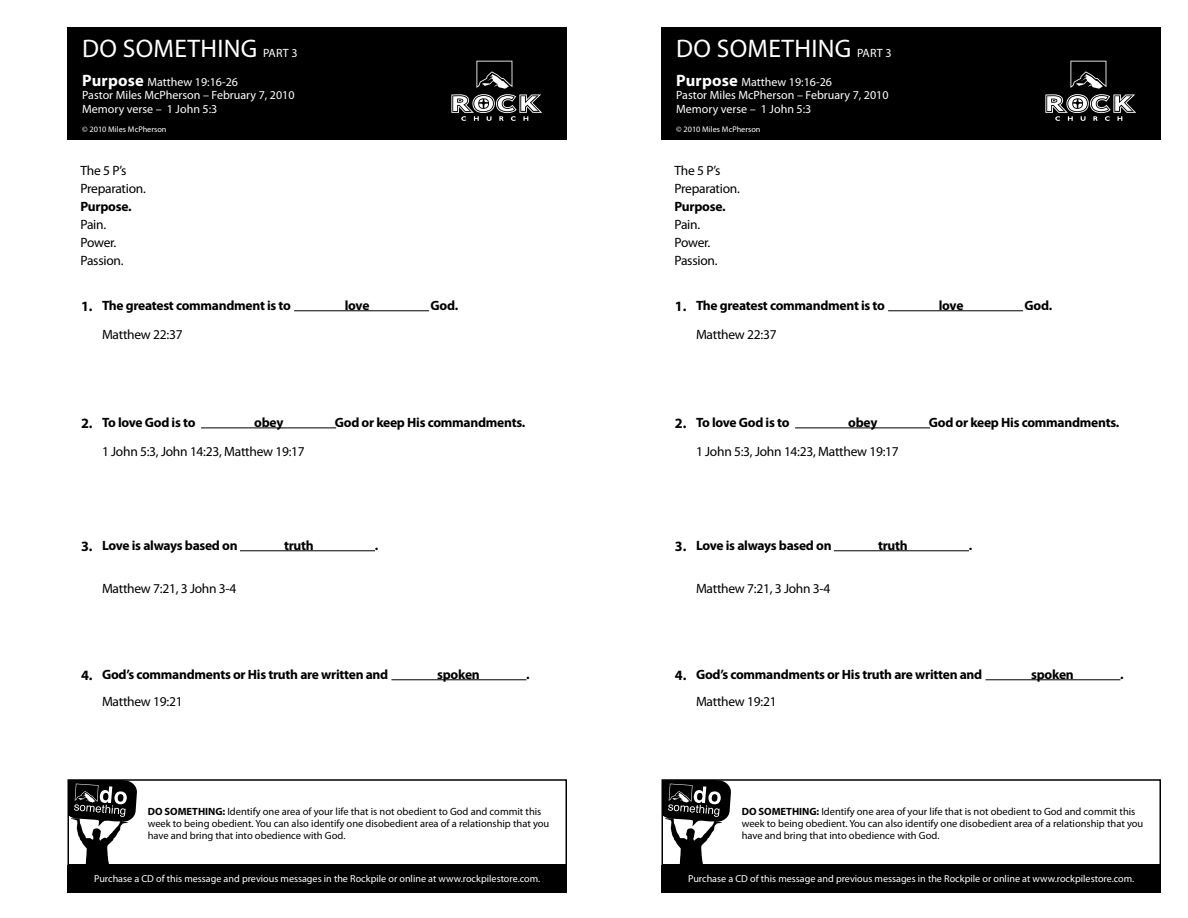
<style>
.page{position:relative;width:1188px;height:918px;background:#fff}
.page>*{position:absolute;margin:0;border:0;box-sizing:border-box;transform-origin:0 0}
.t1{font:25.5px "Myriad Pro";letter-spacing:.01em;color:#fff}
.t2{font:700 14.25px "Myriad Pro";color:#000}
.t3{font:700 13.5px "Myriad Pro";letter-spacing:-.02em;color:#000}
.t4{font:13.5px/18px "Myriad Pro";letter-spacing:-.02em;color:#000}
.t5{font:12px/13.5px "Myriad Pro";color:#fff}
.t6{font:10.5px/12px "Myriad Pro";color:#000}
.t7{font:10.2px "Myriad Pro";color:#fff}
.t8{font:8.25px "Myriad Pro";color:#fff}
.s1{font-size:12px}
.s2{font-weight:700;font-size:16.5px}
.s3{font-weight:700}
</style>
<div class="page">
<svg style="left:71px;top:782px;width:66px;height:81px"></svg>
<svg style="left:665px;top:782px;width:66px;height:81px"></svg>
<div style="left:68px;top:779px;width:499px;height:87px;border:2px solid #000"></div>
<div style="left:662px;top:779px;width:499px;height:87px;border:2px solid #000"></div>
<div style="left:67px;top:865px;width:500px;height:27px;background:#000"></div>
<div style="left:661px;top:865px;width:500px;height:27px;background:#000"></div>
<hr style="left:294px;top:310px;width:135px;height:1px;background:#000">
<hr style="left:888px;top:310px;width:135px;height:1px;background:#000">
<hr style="left:201px;top:428px;width:135px;height:1px;background:#000">
<hr style="left:795px;top:428px;width:135px;height:1px;background:#000">
<hr style="left:240px;top:550px;width:135px;height:1px;background:#000">
<hr style="left:834px;top:550px;width:135px;height:1px;background:#000">
<hr style="left:392px;top:679px;width:134px;height:1px;background:#000">
<hr style="left:986px;top:679px;width:134px;height:1px;background:#000">
<div style="left:68px;top:27px;width:499px;height:113px;background:#000"></div>
<svg style="left:451px;top:61px;width:91px;height:60px"></svg>
<div style="left:662px;top:27px;width:499px;height:113px;background:#000"></div>
<svg style="left:1045px;top:61px;width:91px;height:60px"></svg>
<h1 class="t1" style="left:82px;top:33px;width:217px">DO SOMETHING <span class="s1">PART 3</span></h1>
<p class="t5" style="left:82px;top:75px;width:214px"><span class="s2">Purpose</span> Matthew 19:16-26<br>Pastor Miles McPherson – February 7, 2010<br>Memory verse – 1 John 5:3</p>
<h1 class="t1" style="left:676px;top:33px;width:217px">DO SOMETHING <span class="s1">PART 3</span></h1>
<p class="t5" style="left:676px;top:75px;width:214px"><span class="s2">Purpose</span> Matthew 19:16-26<br>Pastor Miles McPherson – February 7, 2010<br>Memory verse – 1 John 5:3</p>
<p class="t8" style="left:82px;top:124px;width:86px">© 2010 Miles McPherson</p>
<p class="t8" style="left:676px;top:124px;width:86px">© 2010 Miles McPherson</p>
<p class="t4" style="left:81px;top:161px;width:67px">The 5 P’s<br>Preparation.</p>
<p class="t3" style="left:81px;top:198px;width:53px">Purpose.</p>
<p class="t4" style="left:81px;top:215px;width:44px">Pain.<br>Power.<br>Passion.</p>
<p class="t4" style="left:675px;top:161px;width:67px">The 5 P’s<br>Preparation.</p>
<p class="t3" style="left:675px;top:198px;width:53px">Purpose.</p>
<p class="t4" style="left:675px;top:215px;width:44px">Pain.<br>Power.<br>Passion.</p>
<p class="t3" style="left:102px;top:297px;width:191px">The greatest commandment is to</p>
<p class="t3" style="left:345px;top:297px;width:26px">love</p>
<p class="t3" style="left:431px;top:297px;width:29px">God.</p>
<p class="t3" style="left:696px;top:297px;width:191px">The greatest commandment is to</p>
<p class="t3" style="left:939px;top:297px;width:26px">love</p>
<p class="t3" style="left:1025px;top:297px;width:29px">God.</p>
<h2 class="t2" style="left:81px;top:297px;width:13px">1.</h2>
<h2 class="t2" style="left:675px;top:297px;width:13px">1.</h2>
<p class="t4" style="left:102px;top:326px;width:82px">Matthew 22:37</p>
<p class="t4" style="left:696px;top:326px;width:82px">Matthew 22:37</p>
<p class="t3" style="left:102px;top:414px;width:95px">To love God is to</p>
<p class="t3" style="left:254px;top:414px;width:31px">obey</p>
<p class="t3" style="left:335px;top:414px;width:192px">God or keep His commandments.</p>
<p class="t3" style="left:696px;top:414px;width:95px">To love God is to</p>
<p class="t3" style="left:848px;top:414px;width:31px">obey</p>
<p class="t3" style="left:929px;top:414px;width:192px">God or keep His commandments.</p>
<h2 class="t2" style="left:81px;top:414px;width:13px">2.</h2>
<h2 class="t2" style="left:675px;top:414px;width:13px">2.</h2>
<p class="t4" style="left:102px;top:442px;width:204px">1 John 5:3, John 14:23, Matthew 19:17</p>
<p class="t4" style="left:696px;top:442px;width:204px">1 John 5:3, John 14:23, Matthew 19:17</p>
<p class="t3" style="left:102px;top:537px;width:137px">Love is always based on</p>
<p class="t3" style="left:284px;top:537px;width:31px">truth</p>
<p class="t3" style="left:375px;top:537px;width:5px">.</p>
<p class="t3" style="left:696px;top:537px;width:137px">Love is always based on</p>
<p class="t3" style="left:878px;top:537px;width:31px">truth</p>
<p class="t3" style="left:969px;top:537px;width:5px">.</p>
<h2 class="t2" style="left:81px;top:537px;width:13px">3.</h2>
<h2 class="t2" style="left:675px;top:537px;width:13px">3.</h2>
<p class="t4" style="left:102px;top:580px;width:136px">Matthew 7:21, 3 John 3-4</p>
<p class="t4" style="left:696px;top:580px;width:136px">Matthew 7:21, 3 John 3-4</p>
<p class="t3" style="left:102px;top:666px;width:288px">God’s commandments or His truth are written and</p>
<p class="t3" style="left:437px;top:666px;width:44px">spoken</p>
<p class="t3" style="left:526px;top:666px;width:5px">.</p>
<p class="t3" style="left:696px;top:666px;width:288px">God’s commandments or His truth are written and</p>
<p class="t3" style="left:1031px;top:666px;width:44px">spoken</p>
<p class="t3" style="left:1120px;top:666px;width:5px">.</p>
<h2 class="t2" style="left:81px;top:666px;width:13px">4.</h2>
<h2 class="t2" style="left:675px;top:666px;width:13px">4.</h2>
<p class="t4" style="left:102px;top:692px;width:82px">Matthew 19:21</p>
<p class="t4" style="left:696px;top:692px;width:82px">Matthew 19:21</p>
<p class="t6" style="left:148px;top:805px;width:403px"><span class="s3">DO SOMETHING:</span> Identify one area of your life that is not obedient to God and commit this week to being obedient. You can also identify one disobedient area of a relationship that you have and bring that into obedience with God.</p>
<p class="t6" style="left:742px;top:805px;width:403px"><span class="s3">DO SOMETHING:</span> Identify one area of your life that is not obedient to God and commit this week to being obedient. You can also identify one disobedient area of a relationship that you have and bring that into obedience with God.</p>
<p class="t7" style="left:94px;top:873px;width:448px">Purchase a CD of this message and previous messages in the Rockpile or online at www.rockpilestore.com.</p>
<p class="t7" style="left:688px;top:873px;width:448px">Purchase a CD of this message and previous messages in the Rockpile or online at www.rockpilestore.com.</p>
</div>
